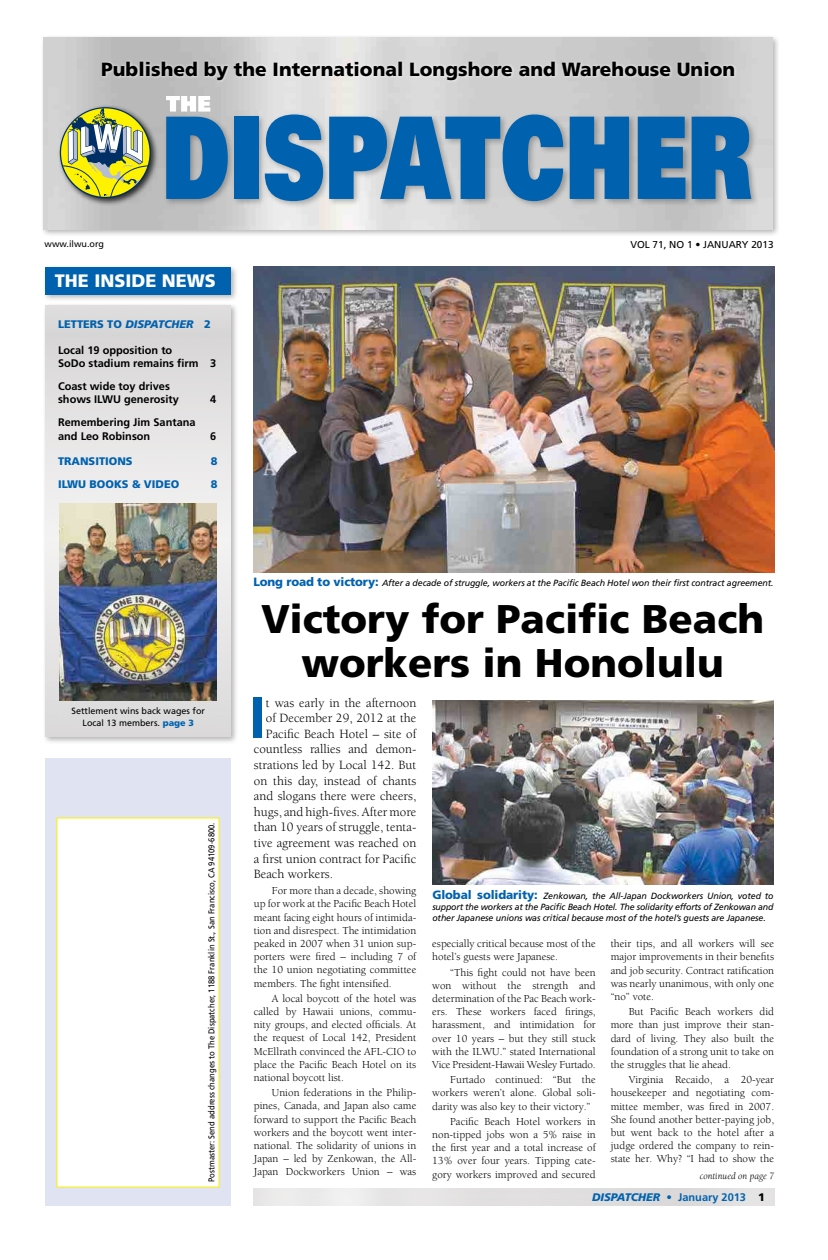
<style>
.page{position:relative;width:828px;height:1260px;background:#fff}
.page>*{position:absolute;margin:0;border:0;box-sizing:border-box;transform-origin:0 0}
.t1{font:900 114px "Univers";color:#0062af;scale:.75 1}
.t2{font:700 57.7px "Frutiger";color:#0062af}
.t3{font:900 40px/44px "Frutiger";color:#000;text-align:center}
.t4{font:900 19.1px "Frutiger";color:#000}
.t5{font:900 18px "Frutiger";color:#fff}
.t6{font:13px "Berkeley";color:#000}
.t7{font:11px/13.2px "Berkeley";color:#000;text-align:justify}
.t8{font:700 11px/13.3px "Frutiger";color:#000}
.t9{font:900 11px "Frutiger";color:#0062af}
.t10{font:700 11px "Frutiger";color:#0062af}
.t11{font:10px "Frutiger";color:#000}
.t12{font:italic 10px "Berkeley";color:#000}
.t13{font:italic 9px/11.3px "Frutiger";letter-spacing:-.01em;color:#000;text-align:justify}
.t14{font:9px/12px "Frutiger";color:#000;text-align:center}
.t15{font:8.5px "Frutiger";color:#000;scale:.9 1}
.s1{font-style:italic}
.s2{font-weight:900;font-style:normal;font-size:12px;color:#0062af}
.s3{font-weight:900;color:#0062af}
.s4{font-weight:900;font-style:italic}
.s5{font-weight:900;color:#000}
</style>
<div class="page">
<div style="left:42px;top:302px;width:197px;height:442px;background:#000;opacity:.3"></div>
<img style="left:45px;top:305px;width:186px;height:431px">
<div style="left:45px;top:758px;width:186px;height:448px;background:#e0e3f2"></div>
<div style="left:56px;top:818px;width:164px;height:370px;background:#fff"></div>
<div style="left:42px;top:264px;width:197px;height:38px;background:#000;opacity:.3"></div>
<div style="left:45px;top:267px;width:186px;height:27px;background:#0062af"></div>
<div style="left:41px;top:34px;width:739px;height:204px;background:#000;opacity:.3"></div>
<img style="left:44px;top:37px;width:728px;height:193px">
<div style="left:100px;top:59px;width:638px;height:25px;background:#fff;opacity:.75"></div>
<div style="left:57px;top:104px;width:102px;height:102px;background:#000;opacity:.75"></div>
<svg style="left:62px;top:108px;width:87px;height:90px"></svg>
<div style="left:163px;top:111px;width:596px;height:98px;background:#000;opacity:.27"></div>
<svg style="left:166px;top:96px;width:44px;height:16px"></svg>
<img style="left:60px;top:504px;width:156px;height:197px">
<img style="left:253px;top:266px;width:521px;height:306px">
<img style="left:432px;top:701px;width:342px;height:183px">
<h3 class="t4" style="left:101px;top:58px;width:635px">Published by the International Longshore and Warehouse Union</h3>
<h1 class="t1" style="left:162px;top:83px;width:788px">DISPATCHER</h1>
<p class="t14" style="left:45px;top:238px;width:61px">www.ilwu.org</p>
<p class="t11" style="left:630px;top:239px;width:145px">Vol 71, NO 1 • JANUARY 2013</p>
<h3 class="t5" style="left:55px;top:269px;width:163px">THE INSIDE NEWS</h3>
<p class="t9" style="left:58px;top:318px;width:154px">LETTERS TO <span class="s1">DISPATCHER</span> 2</p>
<p class="t8" style="left:58px;top:343px;width:160px">Local 19 opposition to<br>SoDo stadium remains firm 3</p>
<p class="t8" style="left:58px;top:380px;width:122px">Coast wide toy drives shows ILWU generosity</p>
<p class="t8" style="left:210px;top:393px;width:8px">4</p>
<p class="t8" style="left:58px;top:416px;width:139px">Remembering Jim Santana and Leo Robinson</p>
<p class="t8" style="left:210px;top:429px;width:8px">6</p>
<p class="t9" style="left:58px;top:454px;width:76px">TRANSITIONS</p>
<p class="t9" style="left:211px;top:454px;width:8px">8</p>
<p class="t9" style="left:58px;top:477px;width:123px">ILWU BOOKS &amp; VIDEO</p>
<p class="t9" style="left:211px;top:477px;width:8px">8</p>
<p class="t13" style="left:253px;top:577px;width:522px"><span class="s2">Long road to victory:</span> After a decade of struggle, workers at the Pacific Beach Hotel won their first contract agreement.</p>
<h3 class="t3" style="left:261px;top:597px;width:504px">Victory for Pacific Beach workers in Honolulu</h3>
<p class="t14" style="left:72px;top:705px;width:135px">Settlement wins back wages for<br>Local 13 members. <span class="s3">page 3</span></p>
<h2 class="t2" style="left:250px;top:684px;width:18px">I</h2>
<p class="t6" style="left:266px;top:696px;width:152px">t was early in the afternoon</p>
<p class="t6" style="left:266px;top:711px;width:152px">of December 29, 2012 at the</p>
<p class="t6" style="left:266px;top:727px;width:152px">Pacific Beach Hotel – site of</p>
<p class="t6" style="left:254px;top:742px;width:164px">countless rallies and demon-</p>
<p class="t6" style="left:254px;top:758px;width:164px">strations led by Local 142. But</p>
<p class="t6" style="left:254px;top:774px;width:164px">on this day, instead of chants</p>
<p class="t6" style="left:254px;top:789px;width:164px">and slogans there were cheers,</p>
<p class="t6" style="left:254px;top:805px;width:164px">hugs, and high-fives. After more</p>
<p class="t6" style="left:254px;top:820px;width:164px">than 10 years of struggle, tenta-</p>
<p class="t6" style="left:254px;top:836px;width:164px">tive agreement was reached on</p>
<p class="t6" style="left:254px;top:852px;width:164px">a first union contract for Pacific</p>
<p class="t6" style="left:254px;top:867px;width:81px">Beach workers.</p>
<p class="t7" style="left:254px;top:884px;width:164px;text-indent:18px">For more than a decade, showing up for work at the Pacific Beach Hotel meant facing eight hours of intimida&shy;tion and disrespect. The intimidation peaked in 2007 when 31 union sup&shy;porters were fired – including 7 of the 10 union negotiating committee members. The fight intensified.</p>
<p class="t7" style="left:254px;top:992px;width:164px;text-indent:18px">A local boycott of the hotel was called by Hawaii unions, commu&shy;nity groups, and elected officials. At the request of Local 142, President McEllrath convinced the AFL-CIO to place the Pacific Beach Hotel on its national boycott list.</p>
<p class="t7" style="left:254px;top:1086px;width:164px;text-indent:18px">Union federations in the Philip&shy;pines, Canada, and Japan also came forward to support the Pacific Beach workers and the boycott went inter&shy;national. The solidarity of unions in Japan – led by Zenkowan, the All-Japan Dockworkers Union – was</p>
<p class="t15" style="left:207px;top:1182px;width:401px;rotate:-90deg">Postmaster: Send address changes to The Dispatcher, 1188 Franklin St., San Francisco, CA 94109-6800.</p>
<p class="t13" style="left:432px;top:890px;width:343px"><span class="s2">Global solidarity:</span> Zenkowan, the All-Japan Dockworkers Union, voted to support the workers at the Pacific Beach Hotel. The solidarity efforts of Zenkowan and other Japanese unions was critical because most of the hotel’s guests are Japanese.</p>
<p class="t7" style="left:432px;top:937px;width:165px">especially critical because most of the hotel’s guests were Japanese.</p>
<p class="t7" style="left:432px;top:966px;width:165px;text-indent:18px">“This fight could not have been won without the strength and determination of the Pac Beach work&shy;ers. These workers faced firings, harassment, and intimidation for over 10 years – but they still stuck with the ILWU.” stated International Vice President-Hawaii Wesley Furtado.</p>
<p class="t7" style="left:432px;top:1073px;width:165px;text-indent:18px">Furtado continued: “But the workers weren’t alone. Global soli&shy;darity was also key to their victory.”</p>
<p class="t7" style="left:432px;top:1115px;width:165px;text-indent:18px">Pacific Beach Hotel workers in non-tipped jobs won a 5% raise in the first year and a total increase of 13% over four years. Tipping cate&shy;gory workers improved and secured</p>
<p class="t7" style="left:611px;top:937px;width:165px">their tips, and all workers will see major improvements in their benefits and job security. Contract ratification was nearly unanimous, with only one “no” vote.</p>
<p class="t7" style="left:611px;top:1005px;width:165px;text-indent:18px">But Pacific Beach workers did more than just improve their stan&shy;dard of living. They also built the foundation of a strong unit to take on the struggles that lie ahead.</p>
<p class="t7" style="left:611px;top:1073px;width:165px;text-indent:18px">Virginia Recaido, a 20-year housekeeper and negotiating com&shy;mittee member, was fired in 2007.<br>She found another better-paying job, but went back to the hotel after a judge ordered the company to rein&shy;state her. Why? “I had to show the</p>
<p class="t12" style="left:700px;top:1170px;width:76px">continued on page 7</p>
<p class="t10" style="left:592px;top:1191px;width:174px"><span class="s4">DISPATCHER</span> • January 2013 <span class="s5">1</span></p>
</div>
